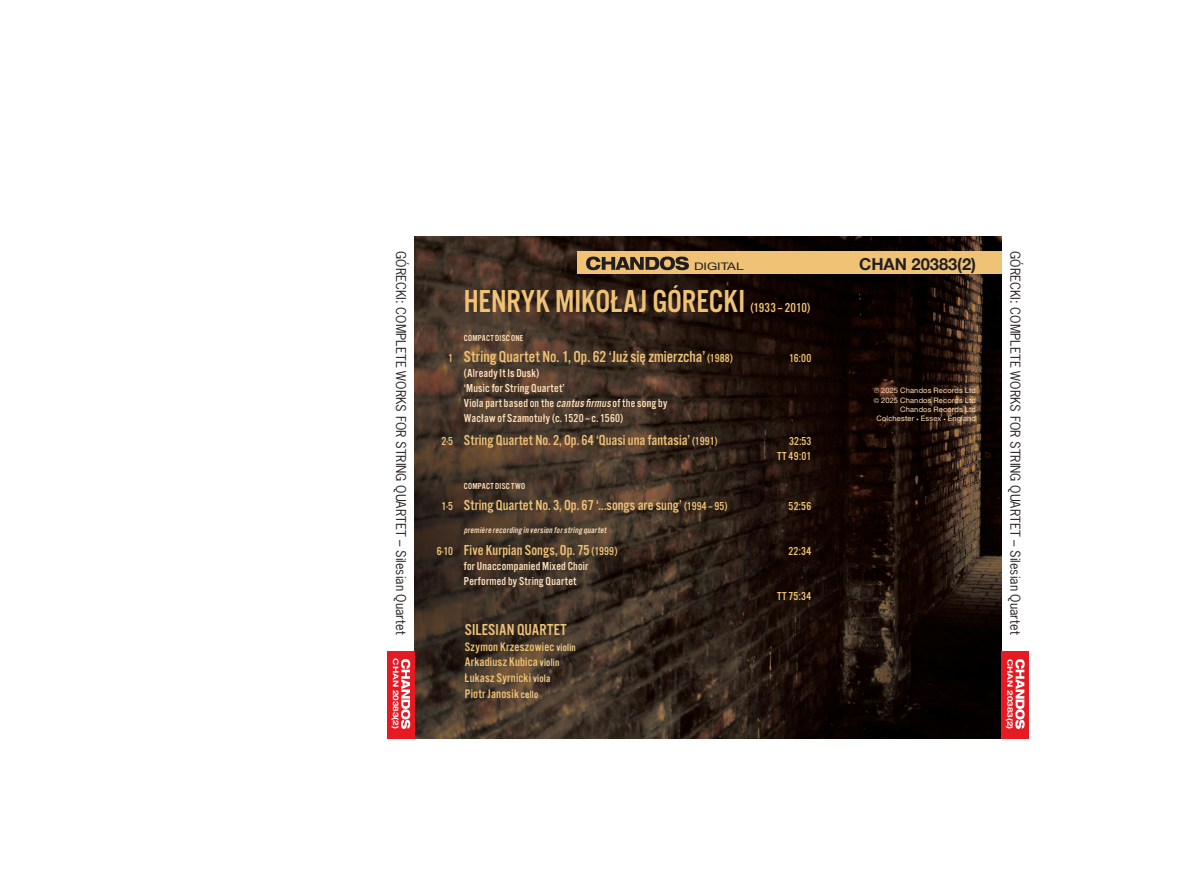
<style>
.page{position:relative;width:1188px;height:893px;background:#fff}
.page>*{position:absolute;margin:0;border:0;box-sizing:border-box;transform-origin:0 0}
.t1{font:33px "Alternate Got No 3 D";color:#efc276}
.t2{font:16.5px "Alternate Got No 3 D";color:#efc276}
.t3{font:700 16.5px "Helvetica Neue";letter-spacing:-.005em;color:#231f20}
.t4{font:15px "Alternate Got No 3 D";color:#efc276}
.t5{font:13.5px "Alternate Got No 3 D";letter-spacing:.01em;color:#efc276}
.t6{font:12.9px "Alternate Got No 3 D";letter-spacing:.02em;color:#efc276}
.TL_-_Title_of_Disc{font:12.75px "News Gothic Std";color:#231f20}
.t7{font:12px "Alternate Got No 3 D";letter-spacing:.02em;color:#fee0bb}
.t8{font:12px "Alternate Got No 3 D";letter-spacing:.02em;color:#efc276}
.t9{font:10.5px "Helvetica Neue";letter-spacing:-.005em;color:#231f20;scale:1.29 1}
.t10{font:italic 9px "Alternate Got No 3 D";color:#fee0bb}
.t11{font:9px "Alternate Got No 3 D";letter-spacing:.025em;color:#fee0bb}
.t12{font:7.5px/10.5px "Helvetica Neue";letter-spacing:.02em;color:#fee0bb}
.t13{font:700 7.5px "Helvetica Neue";color:#fff;scale:1.31 1}
.s1{font-size:12px}
.s2{font-style:italic}
.s3{font-size:10.95px;color:#f4d396}
.s4{font-family:"Helvetica";font-size:6.75px}
.s5{font-family:"Helvetica";font-weight:300;font-size:6.75px}
.s6{font-size:4.5px}
</style>
<div class="page">
<img style="left:415px;top:236px;width:587px;height:502px">
<div style="left:387px;top:651px;width:28px;height:87px;background:#e51a23"></div>
<div style="left:1002px;top:651px;width:27px;height:87px;background:#e51a23"></div>
<div style="left:578px;top:251px;width:424px;height:22px;background:#efc276"></div>
<svg style="left:401px;top:659px;width:9px;height:70px"></svg>
<svg style="left:1015px;top:659px;width:10px;height:70px"></svg>
<svg style="left:586px;top:256px;width:103px;height:14px"></svg>
<p class="TL_-_Title_of_Disc" style="left:409px;top:251px;width:385px;rotate:90deg">GÓRECKI: COMPLETE WORKS FOR STRING QUARTET – Silesian Quartet</p>
<p class="TL_-_Title_of_Disc" style="left:1024px;top:251px;width:385px;rotate:90deg">GÓRECKI: COMPLETE WORKS FOR STRING QUARTET – Silesian Quartet</p>
<p class="t9" style="left:694px;top:259px;width:40px">DIGITAL</p>
<p class="t3" style="left:859px;top:251px;width:118px">CHAN 20383(2)</p>
<p class="t1" style="left:464px;top:283px;width:283px">HENRYK MIKOŁAJ GÓRECKI</p>
<p class="t5" style="left:750px;top:300px;width:61px">(1933 – 2010)</p>
<p class="t11" style="left:464px;top:333px;width:61px">COMPACT DISC ONE</p>
<p class="t2" style="left:448px;top:348px;width:286px"><span class="s1">1</span> String Quartet No. 1, Op. 62 ‘Już się zmierzcha’ <span class="s1">(1988)</span></p>
<p class="t8" style="left:789px;top:352px;width:24px">16:00</p>
<p class="t7" style="left:464px;top:367px;width:77px">(Already It Is Dusk)</p>
<p class="t7" style="left:464px;top:382px;width:102px">‘Music for String Quartet’</p>
<p class="t7" style="left:464px;top:397px;width:205px">Viola part based on the <span class="s2">cantusfirmus</span>of the song by</p>
<p class="t7" style="left:464px;top:412px;width:161px">Wacław of Szamotuły (c. 1520–c. 1560)</p>
<p class="t4" style="left:442px;top:432px;width:277px"><span class="s1">2-5</span> String Quartet No. 2, Op. 64 ‘Quasi una fantasia’ <span class="s1">(1991)</span></p>
<p class="t8" style="left:789px;top:434px;width:23px">32:53</p>
<p class="t8" style="left:777px;top:449px;width:36px">TT 49:01</p>
<p class="t11" style="left:464px;top:481px;width:63px">COMPACT DISC TWO</p>
<p class="t4" style="left:442px;top:497px;width:288px"><span class="s1">1-5</span> String Quartet No. 3, Op. 67 ‘...songs are sung’ <span class="s1">(1994 – 95)</span></p>
<p class="t8" style="left:789px;top:499px;width:24px">52:56</p>
<p class="t10" style="left:464px;top:524px;width:146px">premièrerecording inversionforstring quartet</p>
<p class="t4" style="left:437px;top:542px;width:182px"><span class="s1">6-10</span> Five Kurpian Songs, Op. 75 <span class="s1">(1999)</span></p>
<p class="t8" style="left:788px;top:544px;width:24px">22:34</p>
<p class="t7" style="left:464px;top:559px;width:126px">for Unaccompanied Mixed Choir</p>
<p class="t7" style="left:464px;top:574px;width:114px">Performed by String Quartet</p>
<p class="t8" style="left:777px;top:589px;width:36px">TT 75:34</p>
<p class="t2" style="left:465px;top:621px;width:103px">SILESIAN QUARTET</p>
<p class="t6" style="left:465px;top:639px;width:113px">Szymon Krzeszowiec <span class="s3">violin</span></p>
<p class="t6" style="left:465px;top:655px;width:96px">Arkadiusz Kubica <span class="s3">violin</span></p>
<p class="t6" style="left:465px;top:671px;width:87px">Łukasz Syrnicki <span class="s3">viola</span></p>
<p class="t6" style="left:465px;top:686px;width:75px">Piotr Janosik <span class="s3">cello</span></p>
<p class="t12" style="left:874px;top:385px;width:104px"><span class="s4">℗</span> 2025 Chandos Records Ltd <span class="s5">©</span> 2025 Chandos Records Ltd</p>
<p class="t12" style="left:877px;top:405px;width:101px;line-height:9px;text-align:right">Chandos Records Ltd<br>Colchester <span class="s6">•</span> Essex <span class="s6">•</span> England</p>
<p class="t13" style="left:402px;top:658px;width:55px;rotate:90deg">CHAN 20383(2)</p>
<p class="t13" style="left:1016px;top:658px;width:55px;rotate:90deg">CHAN 20383(2)</p>
</div>
